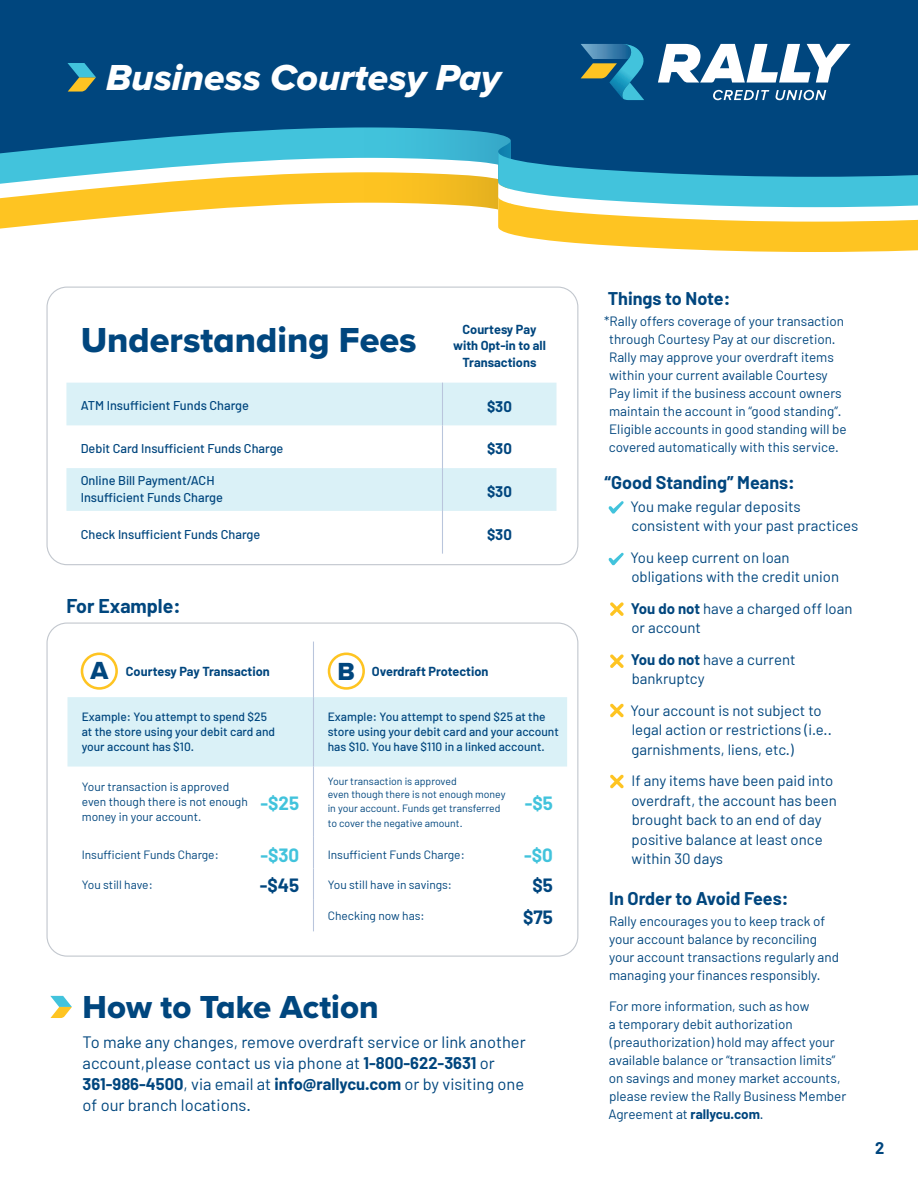
<style>
.page{position:relative;width:918px;height:1188px;background:#fff}
.page>*{position:absolute;margin:0;border:0;box-sizing:border-box;transform-origin:0 0}
.t1{font:37.5px "Proxima Nova Extrabld It";color:#fff}
.t2{font:36px "Proxima Nova Extrabld";color:#00467e}
.t3{font:33px "Proxima Nova Extrabld";color:#00467e}
.t4{font:25.65px "Proxima Nova Extrabld";color:#00467e}
.t5{font:700 19.5px "Barlow";color:#00467e}
.t6{font:700 18.75px "Barlow";color:#42c3dc}
.t7{font:700 18.75px "Barlow";color:#00467e}
.t8{font:700 18px "Barlow";color:#00467e}
.t9{font:16.5px/21px "Barlow";color:#00467e}
.t10{font:700 16.5px "Barlow";color:#00467e}
.t11{font:15px/19.5px "Barlow";color:#00467e}
.t12{font:700 15px "Barlow";color:#00467e}
.t13{font:13.5px/18px "Barlow";color:#00467e}
.t14{font:500 12.75px/16.5px "Barlow";color:#00467e}
.t15{font:700 12.75px/16.5px "Barlow";color:#00467e;text-align:center}
.t16{font:500 12px/15px "Barlow";color:#00467e}
.t17{font:12px/15px "Barlow";color:#00467e}
.t18{font:10.5px/13.5px "Barlow";color:#00467e}
.s1{font-weight:700}
</style>
<div class="page">
<div style="left:0;top:0;width:918px;height:127px;background:#00467e"></div>
<svg style="left:581px;top:44px;width:66px;height:56px;background:#327993"></svg>
<svg style="left:713px;top:90px;width:113px;height:10px"></svg>
<svg style="left:658px;top:44px;width:193px;height:39px"></svg>
<svg style="left:0;top:127px;width:918px;height:125px"></svg>
<div style="left:46px;top:287px;width:532px;height:278px;border:1px solid #c2c7ce;border-radius:20px"></div>
<svg style="left:66px;top:383px;width:490px;height:128px;fill:#daf1f7"></svg>
<hr style="left:442px;top:383px;width:1px;height:42px;background:#b9c5dc">
<hr style="left:442px;top:425px;width:1px;height:43px;background:#b9c5dc">
<hr style="left:442px;top:468px;width:1px;height:43px;background:#b9c5dc">
<hr style="left:442px;top:511px;width:1px;height:43px;background:#b9c5dc">
<svg style="left:68px;top:63px;width:28px;height:29px"></svg>
<div style="left:68px;top:697px;width:499px;height:70px;background:#daf1f7"></div>
<hr style="left:313px;top:642px;width:1px;height:55px;background:#b9c5dc">
<hr style="left:313px;top:697px;width:1px;height:70px;background:#b9c5dc">
<hr style="left:313px;top:767px;width:1px;height:70px;background:#b9c5dc">
<hr style="left:313px;top:837px;width:1px;height:31px;background:#b9c5dc">
<hr style="left:313px;top:868px;width:1px;height:32px;background:#b9c5dc">
<hr style="left:313px;top:900px;width:1px;height:31px;background:#b9c5dc">
<div style="left:81px;top:653px;width:37px;height:37px;border:3px solid #fec422;border-radius:50%"></div>
<div style="left:328px;top:653px;width:37px;height:37px;border:3px solid #fec422;border-radius:50%"></div>
<svg style="left:608px;top:501px;width:16px;height:13px"></svg>
<svg style="left:608px;top:553px;width:16px;height:12px"></svg>
<svg style="left:610px;top:602px;width:14px;height:14px"></svg>
<svg style="left:610px;top:654px;width:14px;height:14px"></svg>
<svg style="left:610px;top:704px;width:14px;height:13px"></svg>
<svg style="left:610px;top:775px;width:14px;height:13px"></svg>
<svg style="left:50px;top:996px;width:22px;height:22px"></svg>
<p class="t1" style="left:106px;top:57px;width:396px">Business Courtesy Pay</p>
<p class="t2" style="left:81px;top:314px;width:337px">Understanding Fees</p>
<p class="t15" style="left:453px;top:321px;width:94px">Courtesy Pay with Opt-in to all<br>Transactions</p>
<p class="t14" style="left:81px;top:397px;width:170px">ATM Insufficient Funds Charge</p>
<p class="t12" style="left:487px;top:397px;width:26px">$30</p>
<p class="t14" style="left:81px;top:440px;width:204px">Debit Card Insufficient Funds Charge</p>
<p class="t12" style="left:487px;top:440px;width:26px">$30</p>
<p class="t14" style="left:81px;top:472px;width:144px">Online Bill Payment/ACH<br>Insufficient Funds Charge</p>
<p class="t12" style="left:487px;top:482px;width:26px">$30</p>
<p class="t14" style="left:81px;top:526px;width:181px">Check Insufficient Funds Charge</p>
<p class="t12" style="left:487px;top:525px;width:26px">$30</p>
<p class="t5" style="left:66px;top:594px;width:115px">For Example:</p>
<p class="t4" style="left:90px;top:651px;width:19px">A</p>
<p class="t4" style="left:338px;top:652px;width:19px">B</p>
<p class="t15" style="left:126px;top:663px;width:145px">Courtesy Pay Transaction</p>
<p class="t15" style="left:372px;top:663px;width:118px">Overdraft Protection</p>
<p class="t16" style="left:82px;top:709px;width:195px">Example: You attempt to spend $25 at the store using your debit card and your account has $10.</p>
<p class="t16" style="left:328px;top:709px;width:233px">Example: You attempt to spend $25 at the store using your debit card and your account has $10. You have $110 in a linked account.</p>
<p class="t17" style="left:82px;top:779px;width:168px">Your transaction is approved even though there is not enough money in your account.</p>
<p class="t18" style="left:328px;top:774px;width:179px">Your transaction is approved<br>even though there is not enough money in your account. Funds get transferred</p>
<p class="t18" style="left:328px;top:816px;width:136px">to cover the negative amount.</p>
<p class="t6" style="left:261px;top:791px;width:40px">-$25</p>
<p class="t6" style="left:525px;top:791px;width:30px">-$5</p>
<p class="t17" style="left:82px;top:846px;width:139px">Insufficient Funds Charge:</p>
<p class="t6" style="left:260px;top:844px;width:40px">-$30</p>
<p class="t17" style="left:328px;top:846px;width:139px">Insufficient Funds Charge:</p>
<p class="t6" style="left:524px;top:844px;width:30px">-$0</p>
<p class="t17" style="left:82px;top:877px;width:72px">You still have:</p>
<p class="t7" style="left:260px;top:874px;width:41px">-$45</p>
<p class="t17" style="left:328px;top:877px;width:126px">You still have in savings:</p>
<p class="t7" style="left:532px;top:874px;width:22px">$5</p>
<p class="t17" style="left:328px;top:908px;width:98px">Checking now has:</p>
<p class="t7" style="left:523px;top:905px;width:31px">$75</p>
<p class="t3" style="left:83px;top:982px;width:298px">How to Take Action</p>
<p class="t9" style="left:83px;top:1031px;width:445px">To make any changes, remove overdraft service or link another account,please contact us via phone at <span class="s1">1-800-622-3631</span> or <span class="s1">361-986-4500</span>, via email at <span class="s1">info@rallycu.com</span> or by visiting one of our branch locations.</p>
<p class="t8" style="left:608px;top:287px;width:124px">Things to Note:</p>
<p class="t13" style="left:609px;top:311px;width:239px;text-indent:-4px">*Rally offers coverage of your transaction through Courtesy Pay at our discretion.<br>Rally may approve your overdraft items within your current available Courtesy Pay limit if the business account owners maintain the account in “good standing”.<br>Eligible accounts in good standing will be covered automatically with this service.</p>
<p class="t8" style="left:605px;top:471px;width:192px">“Good Standing” Means:</p>
<p class="t11" style="left:630px;top:496px;width:230px">You make regular deposits consistent with your past practices</p>
<p class="t11" style="left:630px;top:547px;width:210px">You keep current on loan obligations with the credit union</p>
<p class="t11" style="left:631px;top:598px;width:223px"><span class="s1">You do not</span> have a charged off loan or account</p>
<p class="t11" style="left:631px;top:649px;width:166px"><span class="s1">You do not</span> have a current bankruptcy</p>
<p class="t11" style="left:630px;top:700px;width:203px">Your account is not subject to legal action or restrictions (i.e.. garnishments, liens, etc.)</p>
<p class="t11" style="left:631px;top:771px;width:207px">If any items have been paid into overdraft, the account has been brought back to an end of day positive balance at least once within 30 days</p>
<p class="t8" style="left:609px;top:887px;width:181px">In Order to Avoid Fees:</p>
<p class="t13" style="left:609px;top:911px;width:232px">Rally encourages you to keep track of your account balance by reconciling your account transactions regularly and managing your finances responsibly.</p>
<p class="t13" style="left:608px;top:997px;width:239px">For more information, such as how<br>a temporary debit authorization (preauthorization) hold may affect your available balance or “transaction limits” on savings and money market accounts, please review the Rally Business Member Agreement at <span class="s1">rallycu.com</span>.</p>
<p class="t10" style="left:875px;top:1138px;width:11px">2</p>
</div>
